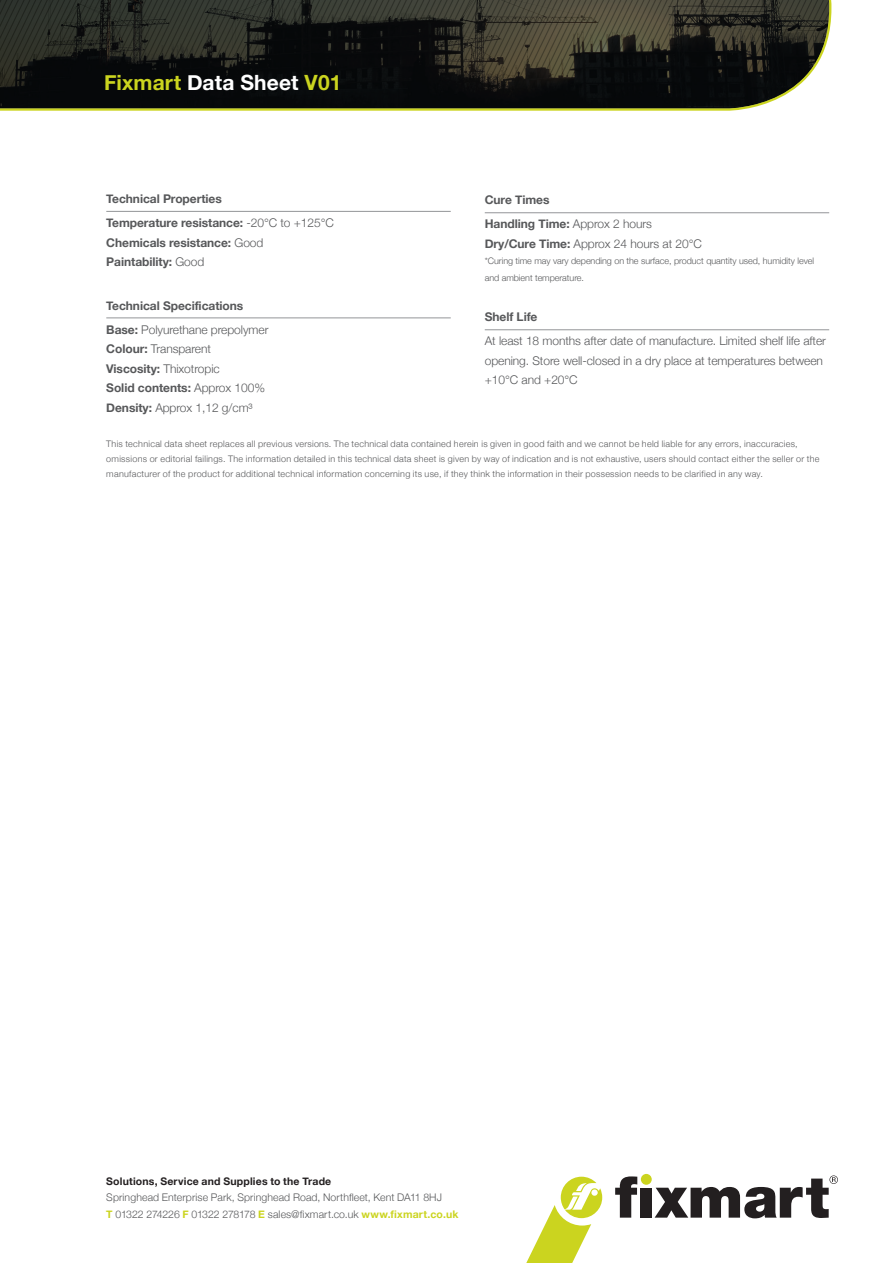
<style>
.page{position:relative;width:893px;height:1263px;background:#fff}
.page>*{position:absolute;margin:0;border:0;box-sizing:border-box;transform-origin:0 0}
.t1{font:700 21px "Helvetica Neue";letter-spacing:.005em;color:#cbd41f}
.t2{font:300 12px/19.5px "Helvetica Neue";letter-spacing:-.005em;color:#57585a}
.t3{font:700 12px/24px "Helvetica Neue";letter-spacing:-.005em;color:#57585a}
.t4{font:300 10.5px/16.5px "Helvetica Neue";letter-spacing:.01em;color:#57585a}
.t5{font:700 10.5px "Helvetica Neue";letter-spacing:.02em;color:#231f20}
.t6{font:300 9px/15px "Helvetica Neue";letter-spacing:.03em;color:#57585a}
.t7{font:300 9px/16.5px "Helvetica Neue";letter-spacing:-.005em;color:#57585a}
.s1{color:#fff}
.s2{font-weight:300}
.s3{font-weight:700}
.s4{font-weight:700;color:#cbd41f}
</style>
<div class="page">
<svg style="left:615px;top:1176px;width:22px;height:41px"></svg>
<div style="left:641px;top:1188px;width:11px;height:29px;background:#231f20"></div>
<div style="left:641px;top:1174px;width:11px;height:11px;background:#cbd41f;border-radius:50%"></div>
<svg style="left:655px;top:1175px;width:183px;height:43px"></svg>
<svg style="left:526px;top:1177px;width:76px;height:86px"></svg>
<svg style="left:0;top:0;width:831px;height:111px;background:#282922"></svg>
<hr style="left:106px;top:211px;width:345px;height:1px;background:#939598">
<hr style="left:106px;top:318px;width:345px;height:1px;background:#939598">
<hr style="left:485px;top:212px;width:344px;height:1px;background:#939598">
<hr style="left:485px;top:329px;width:344px;height:1px;background:#939598">
<h1 class="t1" style="left:104px;top:66px;width:239px">Fixmart <span class="s1">Data Sheet</span> V01</h1>
<h2 class="t3" style="left:106px;top:187px;width:229px">Technical Properties<br>Temperature resistance: <span class="s2">-20°C to +125°C</span></h2>
<h2 class="t3" style="left:106px;top:233px;width:159px;line-height:19.5px">Chemicals resistance: <span class="s2">Good<br></span>Paintability: <span class="s2">Good</span></h2>
<h2 class="t3" style="left:106px;top:294px;width:164px">Technical Specifications<br>Base: <span class="s2">Polyurethane prepolymer</span></h2>
<h2 class="t2" style="left:106px;top:338px;width:160px"><span class="s3">Colour:</span> Transparent<br><span class="s3">Viscosity:</span> Thixotropic<br><span class="s3">Solid contents:</span> Approx 100%<br><span class="s3">Density:</span> Approx 1,12 g/cm³</h2>
<h2 class="t3" style="left:485px;top:188px;width:169px">Cure Times<br>Handling Time: <span class="s2">Approx 2 hours</span></h2>
<h2 class="t2" style="left:485px;top:233px;width:219px"><span class="s3">Dry/Cure Time:</span> Approx 24 hours at 20°C</h2>
<p class="t7" style="left:485px;top:252px;width:331px">*Curing time may vary depending on the surface, product quantity used, humidity level and ambient temperature.</p>
<h2 class="t3" style="left:485px;top:305px;width:54px">Shelf Life</h2>
<h2 class="t2" style="left:485px;top:331px;width:343px">At least 18 months after date of manufacture. Limited shelf life after opening. Store well-closed in a dry place at temperatures between +10°C and +20°C</h2>
<p class="t6" style="left:106px;top:436px;width:715px">This technical data sheet replaces all previous versions. The technical data contained herein is given in good faith and we cannot be held liable for any errors, inaccuracies, omissions or editorial failings. The information detailed in this technical data sheet is given by way of indication and is not exhaustive, users should contact either the seller or the manufacturer of the product for additional technical information concerning its use, if they think the information in their possession needs to be clarified in any way.</p>
<p class="t5" style="left:106px;top:1173px;width:227px">Solutions, Service and Supplies to the Trade</p>
<p class="t4" style="left:106px;top:1188px;width:354px">Springhead Enterprise Park, Springhead Road, Northfleet, Kent DA11 8HJ<br><span class="s4">T</span> 01322 274226 <span class="s4">F</span> 01322 278178 <span class="s4">E</span> sales@fixmart.co.uk <span class="s4">www.fixmart.co.uk</span></p>
</div>
